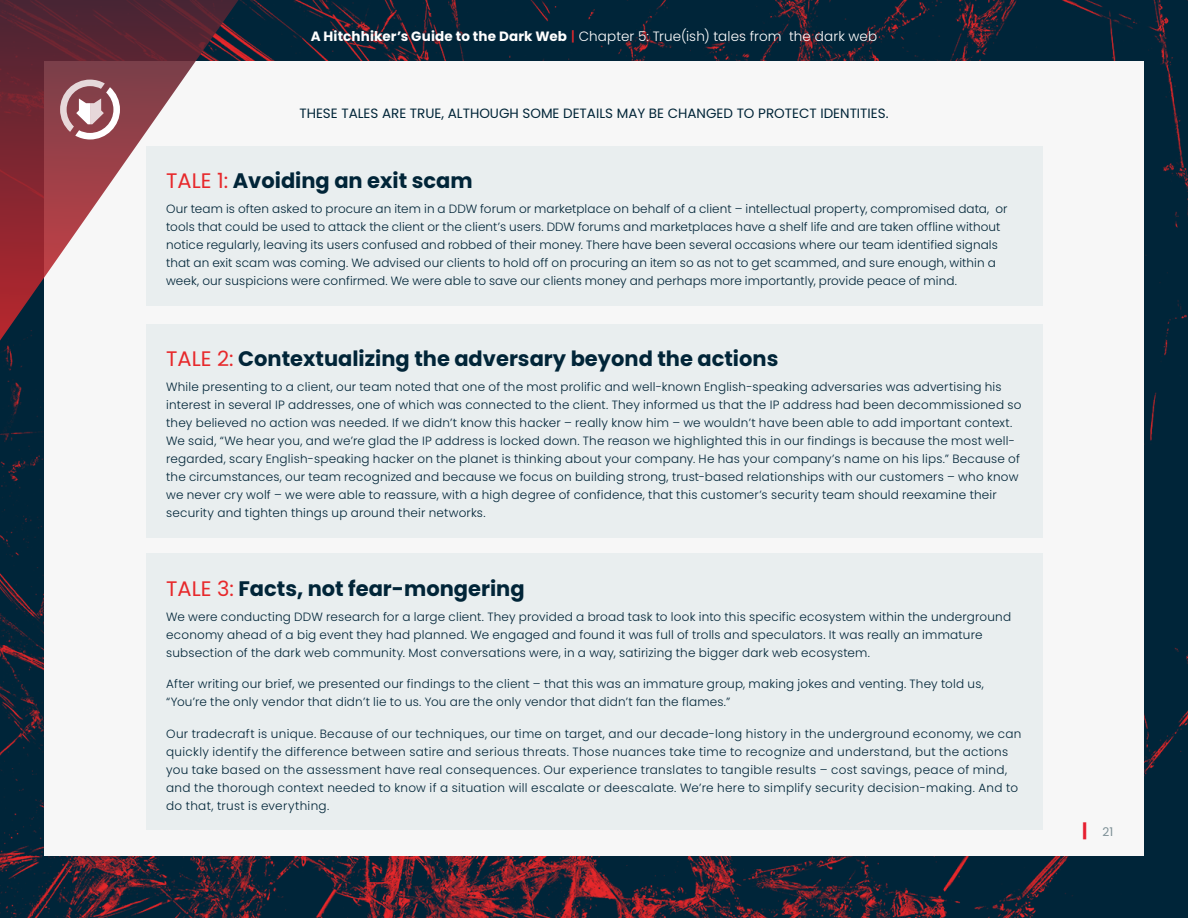
<style>
.page{position:relative;width:1188px;height:918px;background:#fff}
.page>*{position:absolute;margin:0;border:0;box-sizing:border-box;transform-origin:0 0}
.t1{font:700 21px "Poppins";color:#012538}
.t2{font:13.5px "Poppins";color:#012538}
.t3{font:300 13.5px "Poppins";letter-spacing:.01em;color:#fff}
.t4{font:300 12px/18px "Poppins";letter-spacing:.015em;color:#012538}
.t5{font:12px "Poppins";color:#7d9096}
.s1{font-weight:700}
.s2{font-weight:500;color:#e7282b}
.s3{font-weight:400;color:#e7282b}
.s4{font-weight:700;font-size:18px;color:#e61e2f}
</style>
<div class="page">
<img style="left:0;top:0;width:1188px;height:918px">
<div style="left:44px;top:62px;width:1100px;height:794px;background:#f7f7f7"></div>
<svg style="left:0;top:0;width:288px;height:399px"></svg>
<svg style="left:60px;top:80px;width:60px;height:60px"></svg>
<div style="left:146px;top:146px;width:896px;height:159px;background:#e9eeef"></div>
<div style="left:146px;top:324px;width:896px;height:213px;background:#e9eeef"></div>
<div style="left:146px;top:554px;width:896px;height:276px;background:#e9eeef"></div>
<p class="t3" style="left:311px;top:29px;width:568px"><span class="s1">A Hitchhiker’s Guide to the Dark Web</span> <span class="s2">|</span> Chapter 5: True(ish) tales from the dark web</p>
<p class="t2" style="left:299px;top:105px;width:591px">THESE TALES ARE TRUE, ALTHOUGH SOME DETAILS MAY BE CHANGED TO PROTECT IDENTITIES.</p>
<h1 class="t1" style="left:166px;top:169px;width:308px"><span class="s3">TALE 1:</span> Avoiding an exit scam</h1>
<p class="t4" style="left:166px;top:200px;width:843px">Our team is often asked to procure an item in a DDW forum or marketplace on behalf of a client – intellectual property, compromised data, or tools that could be used to attack the client or the client’s users. DDW forums and marketplaces have a shelf life and are taken offline without notice regularly, leaving its users confused and robbed of their money. There have been several occasions where our team identified signals that an exit scam was coming. We advised our clients to hold off on procuring an item so as not to get scammed, and sure enough, within a week, our suspicions were confirmed. We were able to save our clients money and perhaps more importantly, provide peace of mind.</p>
<h1 class="t1" style="left:166px;top:347px;width:614px"><span class="s3">TALE 2:</span> Contextualizing the adversary beyond the actions</h1>
<p class="t4" style="left:166px;top:378px;width:857px">While presenting to a client, our team noted that one of the most prolific and well-known English-speaking adversaries was advertising his interest in several IP addresses, one of which was connected to the client. They informed us that the IP address had been decommissioned so they believed no action was needed. If we didn’t know this hacker – really know him – we wouldn’t have been able to add important context.<br>We said, “We hear you, and we’re glad the IP address is locked down. The reason we highlighted this in our findings is because the most well&shy;regarded, scary English-speaking hacker on the planet is thinking about your company. He has your company’s name on his lips.” Because of the circumstances, our team recognized and because we focus on building strong, trust-based relationships with our customers – who know we never cry wolf – we were able to reassure, with a high degree of confidence, that this customer’s security team should reexamine their security and tighten things up around their networks.</p>
<h1 class="t1" style="left:166px;top:576px;width:360px"><span class="s3">TALE 3:</span> Facts, not fear-mongering</h1>
<p class="t4" style="left:166px;top:607px;width:846px">We were conducting DDW research for a large client. They provided a broad task to look into this specific ecosystem within the underground economy ahead of a big event they had planned. We engaged and found it was full of trolls and speculators. It was really an immature subsection of the dark web community. Most conversations were, in a way, satirizing the bigger dark web ecosystem.</p>
<p class="t4" style="left:166px;top:675px;width:819px">After writing our brief, we presented our findings to the client – that this was an immature group, making jokes and venting. They told us, “You’re the only vendor that didn’t lie to us. You are the only vendor that didn’t fan the flames.”</p>
<p class="t4" style="left:166px;top:724px;width:857px">Our tradecraft is unique. Because of our techniques, our time on target, and our decade-long history in the underground economy, we can quickly identify the difference between satire and serious threats. Those nuances take time to recognize and understand, but the actions you take based on the assessment have real consequences. Our experience translates to tangible results – cost savings, peace of mind, and the thorough context needed to know if a situation will escalate or deescalate. We’re here to simplify security decision-making. And to do that, trust is everything.</p>
<p class="t5" style="left:1082px;top:825px;width:32px"><span class="s4">|</span> 21</p>
</div>
